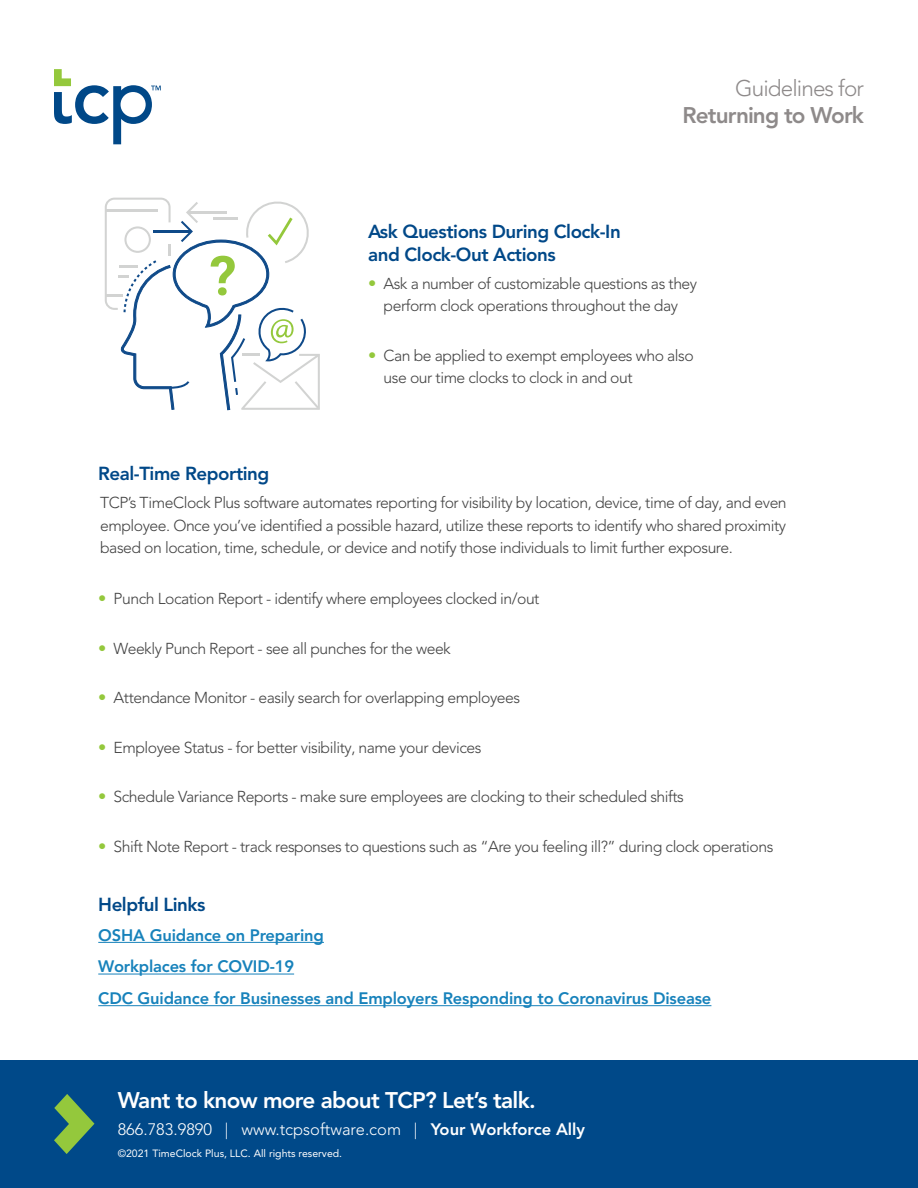
<style>
.page{position:relative;width:918px;height:1188px;background:#fff}
.page>*{position:absolute;margin:0;border:0;box-sizing:border-box;transform-origin:0 0}
.t1{font:800 22.5px "Avenir LT Pro";letter-spacing:-.03em;color:#fff}
.t2{font:800 22.5px/27px "Avenir LT Pro";letter-spacing:-.04em;color:#8e8a8a;text-align:right}
.t3{font:800 18.75px/22.5px "Avenir LT Pro";letter-spacing:-.025em;color:#004888}
.t4{font:800 16.5px "Avenir LT Pro";letter-spacing:-.01em;color:#1782bb}
.t5{font:300 16.5px "Avenir LT Pro";color:#fff}
.t6{font:300 15.75px/22.5px "Avenir LT Pro";letter-spacing:-.03em;color:#434343;text-align:center}
.t7{font:10.5px "Avenir LT Pro";color:#fff}
.s1{font-weight:300}
.s2{font-size:16.5px;color:#94c83c}
.s3{font-weight:800}
</style>
<div class="page">
<svg style="left:54px;top:69px;width:107px;height:75px"></svg>
<svg style="left:105px;top:197px;width:215px;height:214px"></svg>
<hr style="left:98px;top:942px;width:226px;height:1px;background:#1782bb">
<hr style="left:98px;top:974px;width:196px;height:1px;background:#1782bb">
<hr style="left:98px;top:1005px;width:613px;height:1px;background:#1782bb">
<div style="left:0;top:1061px;width:918px;height:127px;background:#004989"></div>
<svg style="left:54px;top:1094px;width:41px;height:60px"></svg>
<p class="t2" style="left:683px;top:75px;width:183px"><span class="s1">Guidelines for<br></span>Returning to Work</p>
<p class="t3" style="left:98px;top:463px;width:173px">Real-Time Reporting</p>
<p class="t3" style="left:368px;top:221px;width:254px">Ask Questions During Clock-In and Clock-Out Actions</p>
<p class="t6" style="left:368px;top:272px;width:330px"><span class="s2">•</span> Ask a number of customizable questions as they perform clock operations throughout the day</p>
<p class="t6" style="left:384px;top:344px;width:312px;text-align:left;text-indent:-15px"><span class="s2">•</span> Can be applied to exempt employees who also use our time clocks to clock in and out</p>
<p class="t6" style="left:100px;top:491px;width:688px;text-align:justify">TCP’s TimeClock Plus software automates reporting for visibility by location, device, time of day, and even employee. Once you’ve identified a possible hazard, utilize these reports to identify who shared proximity based on location, time, schedule, or device and notify those individuals to limit further exposure.</p>
<p class="t6" style="left:98px;top:588px;width:443px"><span class="s2">•</span> Punch Location Report - identify where employees clocked in/out</p>
<p class="t6" style="left:98px;top:637px;width:354px"><span class="s2">•</span> Weekly Punch Report - see all punches for the week</p>
<p class="t6" style="left:98px;top:687px;width:423px"><span class="s2">•</span> Attendance Monitor - easily search for overlapping employees</p>
<p class="t6" style="left:98px;top:736px;width:385px"><span class="s2">•</span> Employee Status - for better visibility, name your devices</p>
<p class="t6" style="left:98px;top:786px;width:587px"><span class="s2">•</span> Schedule Variance Reports - make sure employees are clocking to their scheduled shifts</p>
<p class="t6" style="left:98px;top:835px;width:677px"><span class="s2">•</span> Shift Note Report - track responses to questions such as “Are you feeling ill?” during clock operations</p>
<p class="t3" style="left:98px;top:893px;width:109px">Helpful Links</p>
<p class="t4" style="left:98px;top:925px;width:227px">OSHA Guidance on Preparing</p>
<p class="t4" style="left:98px;top:957px;width:197px">Workplaces for COVID-19</p>
<p class="t4" style="left:98px;top:989px;width:615px">CDC Guidance for Businesses and Employers Responding to Coronavirus Disease</p>
<p class="t1" style="left:118px;top:1087px;width:420px">Want to know more about TCP? Let’s talk.</p>
<p class="t5" style="left:118px;top:1120px;width:469px">866.783.9890 | www.tcpsoftware.com | <span class="s3">Your Workforce Ally</span></p>
<p class="t7" style="left:118px;top:1147px;width:226px">©2021 TimeClock Plus, LLC. All rights reserved.</p>
</div>
